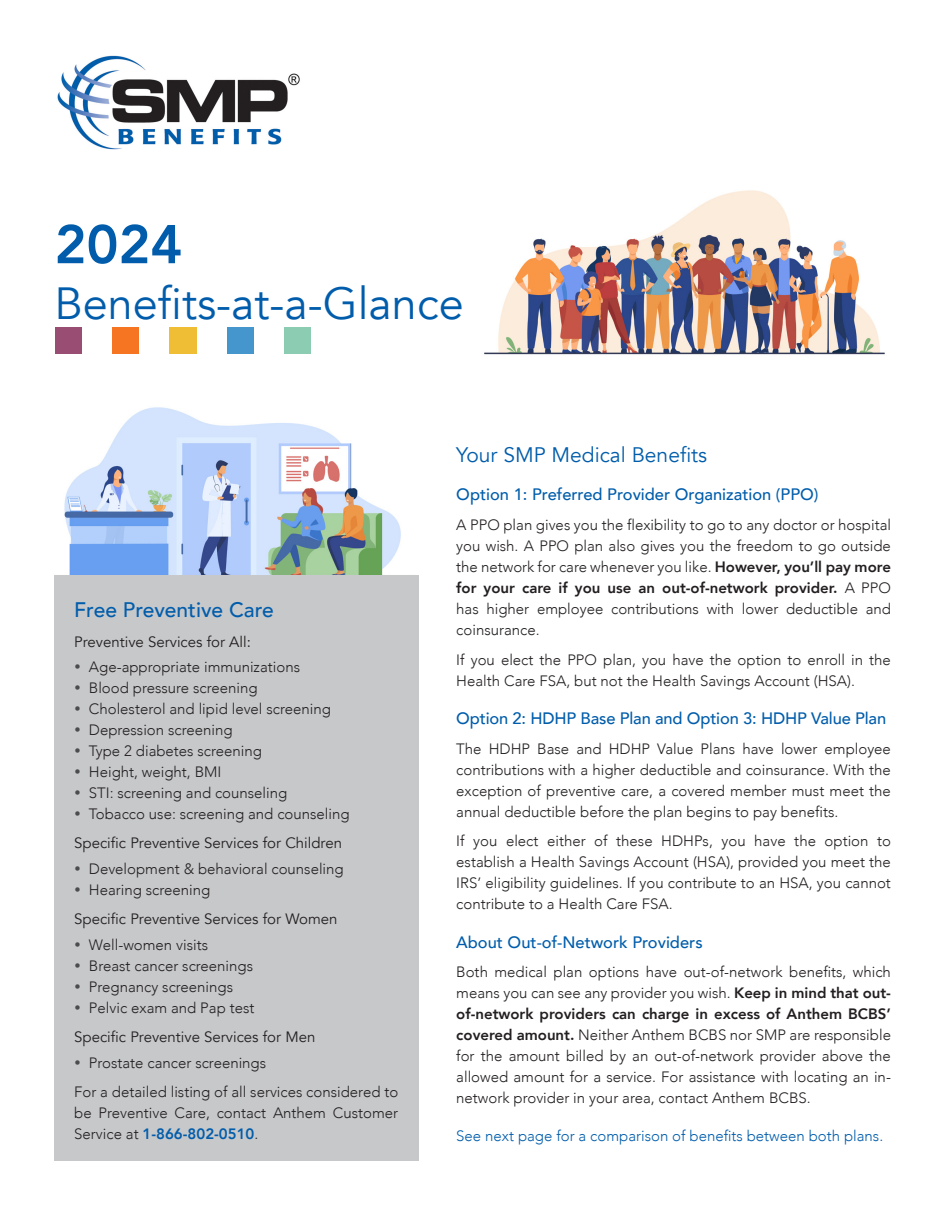
<style>
.page{position:relative;width:945px;height:1215px;background:#fff}
.page>*{position:absolute;margin:0;border:0;box-sizing:border-box;transform-origin:0 0}
.t1{font:800 54px "Avenir";color:#015dab}
.t2{font:45px "Avenir";color:#015dab}
.t3{font:21px "Avenir";color:#015dab}
.t4{font:500 21px "Avenir";color:#015dab}
.Bullet{font:500 16.5px "Avenir";color:#015dab}
.t5{font:300 15px/21px "Avenir";color:#231f20;text-align:justify}
.t6{font:15px "Avenir";color:#231f20}
.t7{font:300 15px "Avenir";color:#015dab}
.s1{color:#4b4c4d}
.s2{font-weight:800;color:#015dab}
.s3{font-weight:800}
</style>
<div class="page">
<img style="left:64px;top:407px;width:337px;height:168px">
<div style="left:54px;top:576px;width:364px;height:585px;background:#c7c8ca"></div>
<img style="left:484px;top:190px;width:401px;height:165px">
<img style="left:57px;top:55px;width:243px;height:95px">
<div style="left:55px;top:327px;width:27px;height:27px;background:#994d73"></div>
<div style="left:112px;top:327px;width:27px;height:27px;background:#f57523"></div>
<div style="left:170px;top:327px;width:27px;height:27px;background:#f0be35"></div>
<div style="left:227px;top:327px;width:27px;height:27px;background:#4596cc"></div>
<div style="left:284px;top:327px;width:27px;height:27px;background:#8bccb3"></div>
<p class="t1" style="left:55px;top:202px;width:129px">2024</p>
<p class="t2" style="left:55px;top:276px;width:411px">Benefits-at-a-Glance</p>
<p class="t4" style="left:74px;top:591px;width:201px">Free Preventive Care</p>
<p class="t6" style="left:74px;top:632px;width:178px">Preventive Services for All:</p>
<p class="t5" style="left:74px;top:656px;width:227px"><span class="s1">•</span> Age-appropriate immunizations</p>
<p class="t5" style="left:74px;top:677px;width:185px"><span class="s1">•</span> Blood pressure screening</p>
<p class="t5" style="left:74px;top:698px;width:258px"><span class="s1">•</span> Cholesterol and lipid level screening</p>
<p class="t5" style="left:74px;top:719px;width:160px"><span class="s1">•</span> Depression screening</p>
<p class="t5" style="left:74px;top:740px;width:189px"><span class="s1">•</span> Type 2 diabetes screening</p>
<p class="t5" style="left:74px;top:761px;width:149px"><span class="s1">•</span> Height, weight, BMI</p>
<p class="t5" style="left:74px;top:782px;width:215px"><span class="s1">•</span> STI: screening and counseling</p>
<p class="t5" style="left:74px;top:803px;width:277px"><span class="s1">•</span> Tobacco use: screening and counseling</p>
<p class="t6" style="left:74px;top:834px;width:269px">Specific Preventive Services for Children</p>
<p class="t5" style="left:74px;top:858px;width:271px"><span class="s1">•</span> Development &amp; behavioral counseling</p>
<p class="t5" style="left:74px;top:879px;width:138px"><span class="s1">•</span> Hearing screening</p>
<p class="t6" style="left:74px;top:910px;width:265px">Specific Preventive Services for Women</p>
<p class="t5" style="left:74px;top:934px;width:135px"><span class="s1">•</span> Well-women visits</p>
<p class="t5" style="left:74px;top:955px;width:180px"><span class="s1">•</span> Breast cancer screenings</p>
<p class="t5" style="left:74px;top:976px;width:160px"><span class="s1">•</span> Pregnancy screenings</p>
<p class="t5" style="left:74px;top:997px;width:182px"><span class="s1">•</span> Pelvic exam and Pap test</p>
<p class="t6" style="left:74px;top:1028px;width:243px">Specific Preventive Services for Men</p>
<p class="t5" style="left:74px;top:1052px;width:193px"><span class="s1">•</span> Prostate cancer screenings</p>
<p class="t5" style="left:74px;top:1082px;width:325px">For a detailed listing of all services considered to be Preventive Care, contact Anthem Customer Service at <span class="s2">1-866-802-0510</span>.</p>
<p class="t3" style="left:456px;top:442px;width:252px">Your SMP Medical Benefits</p>
<p class="Bullet" style="left:456px;top:480px;width:364px">Option 1: Preferred Provider Organization (PPO)</p>
<p class="t5" style="left:456px;top:514px;width:436px">A PPO plan gives you the flexibility to go to any doctor or hospital you wish. A PPO plan also gives you the freedom to go outside the network for care whenever you like. <span class="s3">However, you’ll pay more for your care if you use an out-of-network provider.</span> A PPO has higher employee contributions with lower deductible and coinsurance.</p>
<p class="t5" style="left:456px;top:649px;width:436px">If you elect the PPO plan, you have the option to enroll in the<br>Health Care FSA, but not the Health Savings Account (HSA).</p>
<p class="Bullet" style="left:456px;top:704px;width:431px">Option 2: HDHP Base Plan and Option 3: HDHP Value Plan</p>
<p class="t5" style="left:456px;top:738px;width:436px">The HDHP Base and HDHP Value Plans have lower employee contributions with a higher deductible and coinsurance. With the exception of preventive care, a covered member must meet the annual deductible before the plan begins to pay benefits.</p>
<p class="t5" style="left:456px;top:831px;width:436px">If you elect either of these HDHPs, you have the option to establish a Health Savings Account (HSA), provided you meet the IRS’ eligibility guidelines. If you contribute to an HSA, you cannot contribute to a Health Care FSA.</p>
<p class="Bullet" style="left:456px;top:928px;width:248px">About Out-of-Network Providers</p>
<p class="t5" style="left:456px;top:962px;width:436px">Both medical plan options have out-of-network benefits, which means you can see any provider you wish. <span class="s3">Keep in mind that out&shy;of-network providers can charge in excess of Anthem BCBS’ covered amount.</span> Neither Anthem BCBS nor SMP are responsible for the amount billed by an out-of-network provider above the allowed amount for a service. For assistance with locating an in&shy;network provider in your area, contact Anthem BCBS.</p>
<p class="t7" style="left:456px;top:1127px;width:428px">See next page for a comparison of benefits between both plans.</p>
</div>
